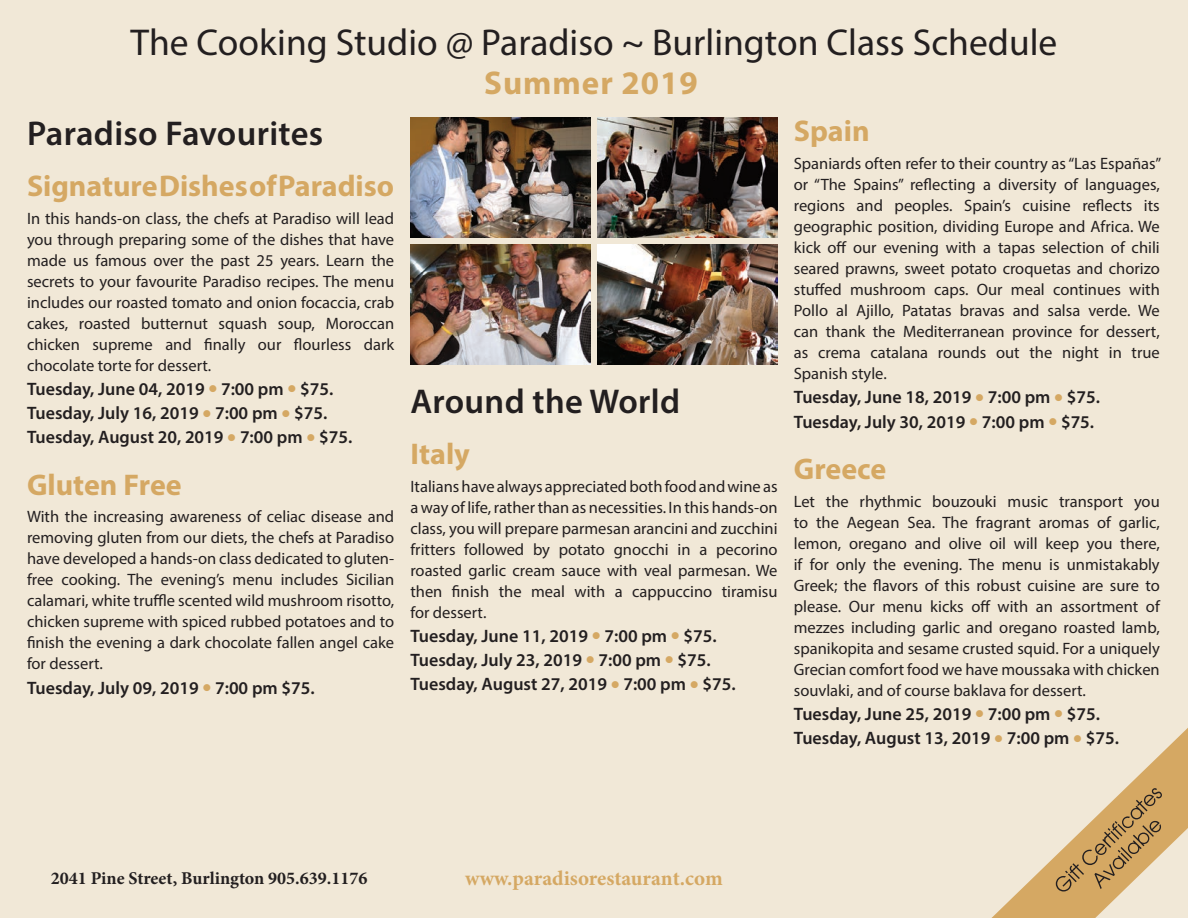
<style>
.page{position:relative;width:1188px;height:918px;background:#f1e8d7}
.page>*{position:absolute;margin:0;border:0;box-sizing:border-box;transform-origin:0 0}
.t1{font:37.5px "Myriad Pro";color:#231f20}
.Main_Title{font:600 34.5px "Myriad Pro";letter-spacing:.01em;color:#231f20}
.t2{font:700 33px "Myriad Pro";letter-spacing:.03em;color:#d5a863}
.Dish_Name{font:700 30px "Myriad Pro";color:#d5a863}
.t3{font:700 21px "Minion Pro";color:#d5a863}
.DateLastLine{font:600 18px "Myriad Pro";color:#231f20}
.Dates{font:600 18px "Myriad Pro";color:#231f20}
.t4{font:700 18px "Minion Pro";color:#231f20}
.Class_description{font:16.5px/21px "Myriad Pro";color:#231f20;text-align:justify}
.s1{color:#d5a863}
</style>
<div class="page">
<img style="left:410px;top:244px;width:180px;height:120px">
<img style="left:410px;top:118px;width:180px;height:120px">
<img style="left:598px;top:244px;width:180px;height:120px">
<img style="left:598px;top:118px;width:180px;height:120px">
<svg style="left:991px;top:728px;width:197px;height:190px"></svg>
<p class="t1" style="left:131px;top:19px;width:928px">The Cooking Studio @ Paradiso ~ Burlington Class Schedule</p>
<p class="t2" style="left:484px;top:61px;width:215px">Summer 2019</p>
<p class="Main_Title" style="left:27px;top:111px;width:298px">Paradiso Favourites</p>
<p class="Dish_Name" style="left:27px;top:166px;width:369px">Signature Dishes of Paradiso</p>
<p class="Class_description" style="left:27px;top:207px;width:369px">In this hands-on class, the chefs at Paradiso will lead you through preparing some of the dishes that have made us famous over the past 25 years. Learn the secrets to your favourite Paradiso recipes. The menu includes our roasted tomato and onion focaccia, crab cakes, roasted butternut squash soup, Moroccan chicken supreme and finally our flourless dark chocolate torte for dessert.</p>
<p class="Dates" style="left:27px;top:377px;width:308px">Tuesday, June 04, 2019 <span class="s1">●</span> 7:00 pm <span class="s1">●</span> $75.</p>
<p class="DateLastLine" style="left:27px;top:402px;width:302px">Tuesday, July 16, 2019 <span class="s1">●</span> 7:00 pm <span class="s1">●</span> $75.</p>
<p class="DateLastLine" style="left:27px;top:426px;width:327px">Tuesday, August 20, 2019 <span class="s1">●</span> 7:00 pm <span class="s1">●</span> $75.</p>
<p class="Dish_Name" style="left:27px;top:465px;width:156px">Gluten Free</p>
<p class="Class_description" style="left:27px;top:506px;width:369px">With the increasing awareness of celiac disease and removing gluten from our diets, the chefs at Paradiso have developed a hands-on class dedicated to gluten&shy;free cooking. The evening’s menu includes Sicilian calamari, white truffle scented wild mushroom risotto, chicken supreme with spiced rubbed potatoes and to finish the evening a dark chocolate fallen angel cake for dessert.</p>
<p class="Dates" style="left:27px;top:676px;width:289px">Tuesday, July 09, 2019 <span class="s1">●</span> 7:00 pm $75.</p>
<p class="Main_Title" style="left:410px;top:379px;width:271px">Around the World</p>
<p class="Dish_Name" style="left:410px;top:434px;width:61px">Italy</p>
<p class="Class_description" style="left:410px;top:475px;width:369px">Italians have always appreciated both food and wine as a way of life, rather than as necessities. In this hands-on class, you will prepare parmesan arancini and zucchini fritters followed by potato gnocchi in a pecorino roasted garlic cream sauce with veal parmesan. We then finish the meal with a cappuccino tiramisu for dessert.</p>
<p class="Dates" style="left:410px;top:624px;width:308px">Tuesday, June 11, 2019 <span class="s1">●</span> 7:00 pm <span class="s1">●</span> $75.</p>
<p class="Dates" style="left:410px;top:648px;width:302px">Tuesday, July 23, 2019 <span class="s1">●</span> 7:00 pm <span class="s1">●</span> $75.</p>
<p class="Dates" style="left:410px;top:673px;width:327px">Tuesday, August 27, 2019 <span class="s1">●</span> 7:00 pm <span class="s1">●</span> $75.</p>
<p class="Dish_Name" style="left:794px;top:112px;width:77px">Spain</p>
<p class="Class_description" style="left:794px;top:153px;width:369px">Spaniards often refer to their country as “Las Españas” or “The Spains” reflecting a diversity of languages, regions and peoples. Spain’s cuisine reflects its geographic position, dividing Europe and Africa. We kick off our evening with a tapas selection of chili seared prawns, sweet potato croquetas and chorizo stuffed mushroom caps. Our meal continues with Pollo al Ajillo, Patatas bravas and salsa verde. We can thank the Mediterranean province for dessert, as crema catalana rounds out the night in true Spanish style.</p>
<p class="DateLastLine" style="left:794px;top:386px;width:308px">Tuesday, June 18, 2019 <span class="s1">●</span> 7:00 pm <span class="s1">●</span> $75.</p>
<p class="DateLastLine" style="left:794px;top:410px;width:302px">Tuesday, July 30, 2019 <span class="s1">●</span> 7:00 pm <span class="s1">●</span> $75.</p>
<p class="Dish_Name" style="left:794px;top:449px;width:94px">Greece</p>
<p class="Class_description" style="left:794px;top:490px;width:368px">Let the rhythmic bouzouki music transport you to the Aegean Sea. The fragrant aromas of garlic, lemon, oregano and olive oil will keep you there, if for only the evening. The menu is unmistakably Greek; the flavors of this robust cuisine are sure to please. Our menu kicks off with an assortment of mezzes including garlic and oregano roasted lamb, spanikopita and sesame crusted squid. For a uniquely Grecian comfort food we have moussaka with chicken souvlaki, and of course baklava for dessert.</p>
<p class="DateLastLine" style="left:794px;top:702px;width:308px">Tuesday, June 25, 2019 <span class="s1">●</span> 7:00 pm <span class="s1">●</span> $75.</p>
<p class="DateLastLine" style="left:794px;top:727px;width:327px">Tuesday, August 13, 2019 <span class="s1">●</span> 7:00 pm <span class="s1">●</span> $75.</p>
<p class="t4" style="left:51px;top:866px;width:318px">2041 Pine Street, Burlington 905.639.1176</p>
<p class="t3" style="left:465px;top:863px;width:259px">www.paradisorestaurant.com</p>
</div>
